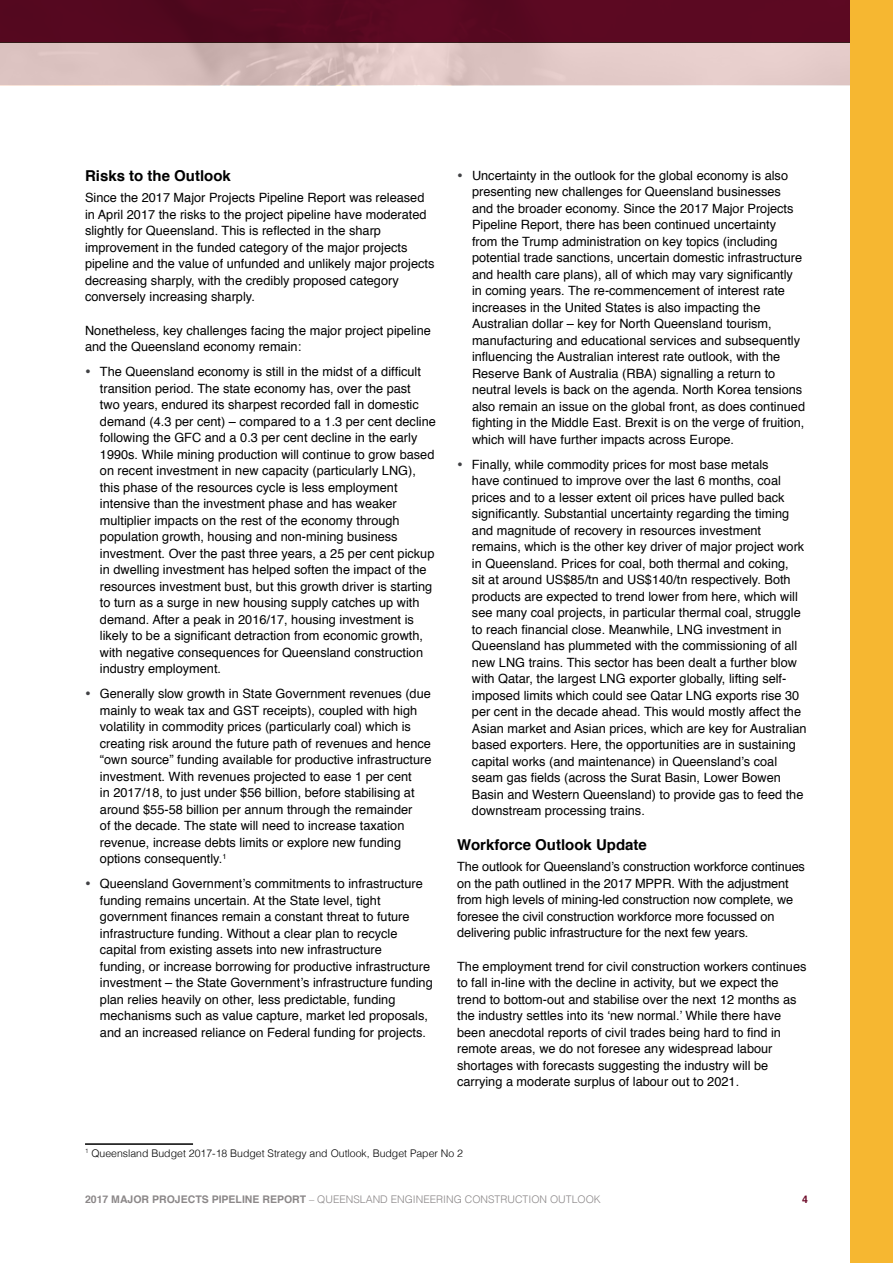
<style>
.page{position:relative;width:893px;height:1263px;background:#fff}
.page>*{position:absolute;margin:0;border:0;box-sizing:border-box;transform-origin:0 0}
.t1{font:700 15px "Helvetica";color:#000}
.t2{font:12.75px/16.5px "Helvetica";color:#000}
.t3{font:300 10.5px "Helvetica";color:#8b8788}
.t4{font:300 10.5px "Helvetica";color:#000}
.t5{font:700 10.5px "Helvetica";color:#6d0b29}
.s1{font-weight:700}
</style>
<div class="page">
<div style="left:0;top:0;width:893px;height:43px;background:#580821"></div>
<svg style="left:0;top:43px;width:850px;height:42px;background:#ddc4c2"></svg>
<div style="left:850px;top:0;width:43px;height:1263px;background:#f6b731"></div>
<hr style="left:85px;top:1143px;width:108px;height:2px;background:#000">
<p class="t1" style="left:85px;top:164px;width:147px">Risks to the Outlook</p>
<p class="t2" style="left:85px;top:190px;width:351px">Since the 2017 Major Projects Pipeline Report was released in April 2017 the risks to the project pipeline have moderated slightly for Queensland. This is reflected in the sharp improvement in the funded category of the major projects pipeline and the value of unfunded and unlikely major projects decreasing sharply, with the credibly proposed category conversely increasing sharply.</p>
<p class="t2" style="left:85px;top:322px;width:347px">Nonetheless, key challenges facing the major project pipeline and the Queensland economy remain:</p>
<p class="t2" style="left:100px;top:364px;width:337px">The Queensland economy is still in the midst of a difficult transition period. The state economy has, over the past<br>two years, endured its sharpest recorded fall in domestic demand (4.3 per cent) – compared to a 1.3 per cent decline following the GFC and a 0.3 per cent decline in the early 1990s. While mining production will continue to grow based on recent investment in new capacity (particularly LNG), this phase of the resources cycle is less employment intensive than the investment phase and has weaker multiplier impacts on the rest of the economy through population growth, housing and non-mining business investment. Over the past three years, a 25 per cent pickup in dwelling investment has helped soften the impact of the resources investment bust, but this growth driver is starting to turn as a surge in new housing supply catches up with demand. After a peak in 2016/17, housing investment is likely to be a significant detraction from economic growth, with negative consequences for Queensland construction industry employment.</p>
<p class="t2" style="left:100px;top:686px;width:333px">Generally slow growth in State Government revenues (due mainly to weak tax and GST receipts), coupled with high volatility in commodity prices (particularly coal) which is creating risk around the future path of revenues and hence “own source” funding available for productive infrastructure investment. With revenues projected to ease 1 per cent<br>in 2017/18, to just under $56 billion, before stabilising at around $55-58 billion per annum through the remainder<br>of the decade. The state will need to increase taxation revenue, increase debts limits or explore new funding options consequently.<sup>1</sup></p>
<p class="t2" style="left:100px;top:876px;width:334px">Queensland Government’s commitments to infrastructure funding remains uncertain. At the State level, tight government finances remain a constant threat to future infrastructure funding. Without a clear plan to recycle capital from existing assets into new infrastructure<br>funding, or increase borrowing for productive infrastructure investment – the State Government’s infrastructure funding plan relies heavily on other, less predictable, funding mechanisms such as value capture, market led proposals, and an increased reliance on Federal funding for projects.</p>
<p class="t2" style="left:472px;top:167px;width:335px">Uncertainty in the outlook for the global economy is also presenting new challenges for Queensland businesses and the broader economy. Since the 2017 Major Projects Pipeline Report, there has been continued uncertainty<br>from the Trump administration on key topics (including potential trade sanctions, uncertain domestic infrastructure and health care plans), all of which may vary significantly in coming years. The re-commencement of interest rate increases in the United States is also impacting the Australian dollar – key for North Queensland tourism, manufacturing and educational services and subsequently influencing the Australian interest rate outlook, with the Reserve Bank of Australia (RBA) signalling a return to neutral levels is back on the agenda. North Korea tensions also remain an issue on the global front, as does continued fighting in the Middle East. Brexit is on the verge of fruition, which will have further impacts across Europe.</p>
<p class="t2" style="left:472px;top:456px;width:336px">Finally, while commodity prices for most base metals<br>have continued to improve over the last 6 months, coal prices and to a lesser extent oil prices have pulled back significantly. Substantial uncertainty regarding the timing and magnitude of recovery in resources investment remains, which is the other key driver of major project work in Queensland. Prices for coal, both thermal and coking,<br>sit at around US$85/tn and US$140/tn respectively. Both products are expected to trend lower from here, which will see many coal projects, in particular thermal coal, struggle to reach financial close. Meanwhile, LNG investment in Queensland has plummeted with the commissioning of all new LNG trains. This sector has been dealt a further blow with Qatar, the largest LNG exporter globally, lifting self&shy;imposed limits which could see Qatar LNG exports rise 30 per cent in the decade ahead. This would mostly affect the Asian market and Asian prices, which are key for Australian based exporters. Here, the opportunities are in sustaining capital works (and maintenance) in Queensland’s coal seam gas fields (across the Surat Basin, Lower Bowen Basin and Western Queensland) to provide gas to feed the downstream processing trains.</p>
<p class="t1" style="left:457px;top:833px;width:191px">Workforce Outlook Update</p>
<p class="t2" style="left:457px;top:859px;width:349px">The outlook for Queensland’s construction workforce continues on the path outlined in the 2017 MPPR. With the adjustment from high levels of mining-led construction now complete, we foresee the civil construction workforce more focussed on delivering public infrastructure for the next few years.</p>
<p class="t2" style="left:457px;top:958px;width:351px">The employment trend for civil construction workers continues to fall in-line with the decline in activity, but we expect the trend to bottom-out and stabilise over the next 12 months as the industry settles into its ‘new normal.’ While there have been anecdotal reports of civil trades being hard to find in remote areas, we do not foresee any widespread labour shortages with forecasts suggesting the industry will be carrying a moderate surplus of labour out to 2021.</p>
<p class="t4" style="left:85px;top:1144px;width:380px"><sup>1</sup> Queensland Budget 2017-18 Budget Strategy and Outlook, Budget Paper No 2</p>
<p class="t3" style="left:85px;top:1190px;width:517px"><span class="s1">2017 MAJOR PROJECTS PIPELINE REPORT</span> – QUEENSLAND ENGINEERING CONSTRUCTION OUTLOOK</p>
<p class="t5" style="left:802px;top:1191px;width:7px">4</p>
</div>
